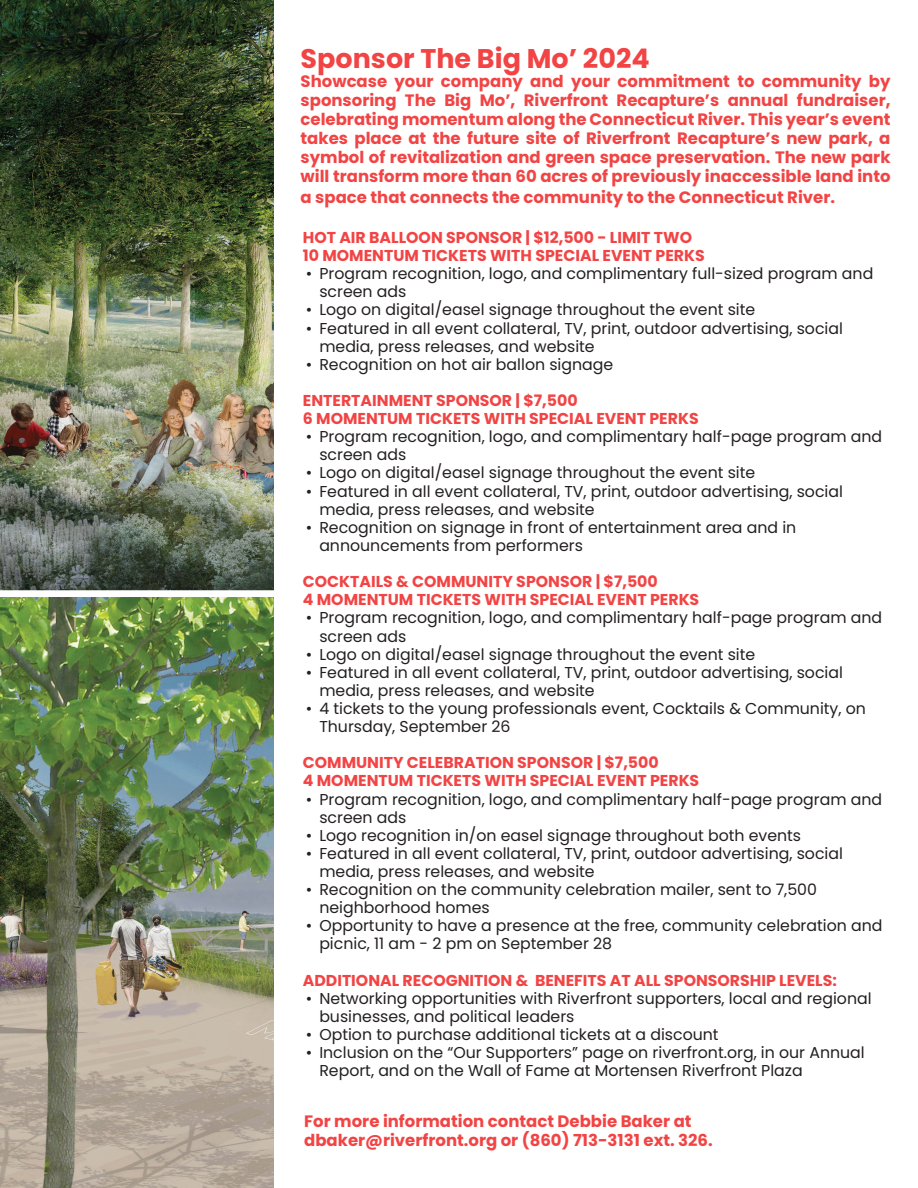
<style>
.page{position:relative;width:918px;height:1188px;background:#fff}
.page>*{position:absolute;margin:0;border:0;box-sizing:border-box;transform-origin:0 0}
.t1{font:700 27px "Poppins";color:#f24444}
.t2{font:700 16.5px/18.9px "Poppins";color:#f24444;text-align:justify}
.t3{font:15.75px/18.1px "Poppins";color:#231f20}
.t4{font:700 15.75px "Poppins";color:#f24444}
</style>
<div class="page">
<img style="left:0;top:0;width:274px;height:591px">
<img style="left:0;top:597px;width:274px;height:591px">
<p class="t1" style="left:301px;top:43px;width:351px">Sponsor The Big Mo’ 2024</p>
<p class="t2" style="left:301px;top:72px;width:592px">Showcase your company and your commitment to community by sponsoring The Big Mo’, Riverfront Recapture’s annual fundraiser, celebrating momentum along the Connecticut River. This year’s event takes place at the future site of Riverfront Recapture’s new park, a symbol of revitalization and green space preservation. The new park will transform more than 60 acres of previously inaccessible land into</p>
<p class="t2" style="left:301px;top:188px;width:536px">a space that connects the community to the Connecticut River.</p>
<p class="t4" style="left:303px;top:228px;width:391px">HOT AIR BALLOON SPONSOR | $12,500 - LIMIT TWO</p>
<p class="t4" style="left:303px;top:247px;width:404px">10 MOMENTUM TICKETS WITH SPECIAL EVENT PERKS</p>
<p class="t3" style="left:319px;top:265px;width:556px;text-indent:-14px">• Program recognition, logo, and complimentary full-sized program and screen ads</p>
<p class="t3" style="left:306px;top:301px;width:451px">• Logo on digital/easel signage throughout the event site</p>
<p class="t3" style="left:319px;top:319px;width:525px;text-indent:-14px">• Featured in all event collateral, TV, print, outdoor advertising, social media, press releases, and website</p>
<p class="t3" style="left:306px;top:355px;width:309px">• Recognition on hot air ballon signage</p>
<p class="t4" style="left:303px;top:391px;width:276px">ENTERTAINMENT SPONSOR | $7,500</p>
<p class="t4" style="left:303px;top:410px;width:397px">6 MOMENTUM TICKETS WITH SPECIAL EVENT PERKS</p>
<p class="t3" style="left:319px;top:428px;width:564px;text-indent:-14px">• Program recognition, logo, and complimentary half-page program and screen ads</p>
<p class="t3" style="left:306px;top:464px;width:451px">• Logo on digital/easel signage throughout the event site</p>
<p class="t3" style="left:319px;top:482px;width:525px;text-indent:-14px">• Featured in all event collateral, TV, print, outdoor advertising, social media, press releases, and website</p>
<p class="t3" style="left:319px;top:518px;width:479px;text-indent:-14px">• Recognition on signage in front of entertainment area and in announcements from performers</p>
<p class="t4" style="left:303px;top:573px;width:356px">COCKTAILS &amp; COMMUNITY SPONSOR | $7,500</p>
<p class="t4" style="left:303px;top:591px;width:398px">4 MOMENTUM TICKETS WITH SPECIAL EVENT PERKS</p>
<p class="t3" style="left:319px;top:609px;width:564px;text-indent:-14px">• Program recognition, logo, and complimentary half-page program and screen ads</p>
<p class="t3" style="left:306px;top:645px;width:451px">• Logo on digital/easel signage throughout the event site</p>
<p class="t3" style="left:319px;top:663px;width:525px;text-indent:-14px">• Featured in all event collateral, TV, print, outdoor advertising, social media, press releases, and website</p>
<p class="t3" style="left:319px;top:699px;width:548px;text-indent:-14px">• 4 tickets to the young professionals event, Cocktails &amp; Community, on<br>Thursday, September 26</p>
<p class="t4" style="left:303px;top:754px;width:357px">COMMUNITY CELEBRATION SPONSOR | $7,500</p>
<p class="t4" style="left:303px;top:772px;width:398px">4 MOMENTUM TICKETS WITH SPECIAL EVENT PERKS</p>
<p class="t3" style="left:319px;top:790px;width:564px;text-indent:-14px">• Program recognition, logo, and complimentary half-page program and screen ads</p>
<p class="t3" style="left:306px;top:826px;width:497px">• Logo recognition in/on easel signage throughout both events</p>
<p class="t3" style="left:319px;top:844px;width:525px;text-indent:-14px">• Featured in all event collateral, TV, print, outdoor advertising, social media, press releases, and website</p>
<p class="t3" style="left:319px;top:881px;width:499px;text-indent:-14px">• Recognition on the community celebration mailer, sent to 7,500 neighborhood homes</p>
<p class="t3" style="left:319px;top:917px;width:565px;text-indent:-14px">• Opportunity to have a presence at the free, community celebration and picnic, 11 am - 2 pm on September 28</p>
<p class="t4" style="left:303px;top:971px;width:536px">ADDITIONAL RECOGNITION &amp; BENEFITS AT ALL SPONSORSHIP LEVELS:</p>
<p class="t3" style="left:319px;top:989px;width:554px;text-indent:-14px">• Networking opportunities with Riverfront supporters, local and regional businesses, and political leaders</p>
<p class="t3" style="left:306px;top:1025px;width:414px">• Option to purchase additional tickets at a discount</p>
<p class="t3" style="left:319px;top:1044px;width:547px;text-indent:-14px">• Inclusion on the “Our Supporters” page on riverfront.org, in our Annual<br>Report, and on the Wall of Fame at Mortensen Riverfront Plaza</p>
<p class="t2" style="left:304px;top:1112px;width:389px">For more information contact Debbie Baker at</p>
<p class="t2" style="left:304px;top:1131px;width:410px">dbaker@riverfront.org or (860) 713-3131 ext. 326.</p>
</div>
